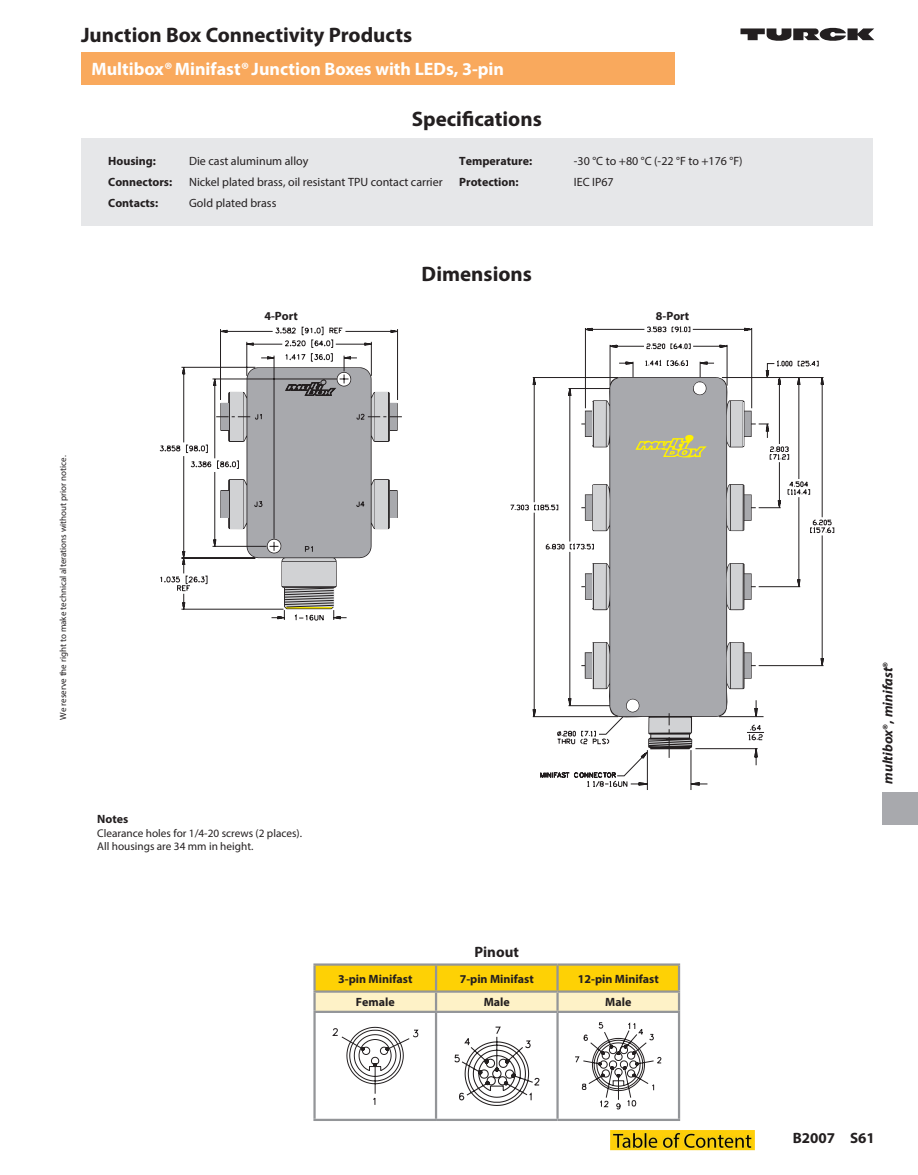
<style>
.page{position:relative;width:918px;height:1175px;background:#fff}
.page>*{position:absolute;margin:0;border:0;box-sizing:border-box;transform-origin:0 0}
.t1{font:700 21px "Myriad Pro";color:#231f20}
.Paragraph_Style10{font:700 18px "Myriad Pro";color:#fff}
.t2{font:700 15px "Myriad Pro";color:#231f20}
.t3{font:italic 700 13.95px "Myriad Pro";color:#231f20}
.Paragraph_Style13{font:700 12px "Myriad Pro";color:#231f20}
.t4{font:12px "Myriad Pro";color:#231f20}
.Paragraph_Style13-2{font:11.25px "Myriad Pro";color:#231f20}
.t5{font:9px "Myriad Pro";color:#231f20}
.s1{font-style:italic}
.s2{font-weight:600;font-style:normal}
.s3{font-style:normal}
</style>
<div class="page">
<svg style="left:160px;top:327px;width:242px;height:293px"></svg>
<svg style="left:186px;top:585px;width:5px;height:6px"></svg>
<svg style="left:511px;top:327px;width:323px;height:451px"></svg>
<svg style="left:532px;top:370px;width:278px;height:353px"></svg>
<svg style="left:586px;top:373px;width:179px;height:417px"></svg>
<div style="left:81px;top:138px;width:792px;height:87px;background:#e6e7e9"></div>
<hr style="left:313px;top:963px;width:123px;height:2px;background:#939598">
<hr style="left:313px;top:965px;width:3px;height:25px;background:#939598">
<hr style="left:436px;top:963px;width:122px;height:2px;background:#939598">
<hr style="left:558px;top:963px;width:122px;height:2px;background:#939598">
<hr style="left:313px;top:990px;width:123px;height:2px;background:#939598">
<hr style="left:313px;top:992px;width:3px;height:18px;background:#939598">
<svg style="left:315px;top:964px;width:365px;height:46px;background:#f2d65b"></svg>
<hr style="left:313px;top:1010px;width:123px;height:3px;background:#939598">
<hr style="left:313px;top:1013px;width:3px;height:105px;background:#939598">
<hr style="left:436px;top:1010px;width:122px;height:3px;background:#939598">
<hr style="left:435px;top:1013px;width:2px;height:105px;background:#939598">
<hr style="left:558px;top:1010px;width:122px;height:3px;background:#939598">
<hr style="left:556px;top:1013px;width:3px;height:105px;background:#939598">
<hr style="left:678px;top:1013px;width:2px;height:105px;background:#939598">
<hr style="left:313px;top:1118px;width:123px;height:3px;background:#939598">
<hr style="left:436px;top:1118px;width:122px;height:3px;background:#939598">
<hr style="left:558px;top:1118px;width:122px;height:3px;background:#939598">
<svg style="left:332px;top:1026px;width:87px;height:79px"></svg>
<svg style="left:454px;top:1026px;width:86px;height:80px"></svg>
<svg style="left:575px;top:1022px;width:87px;height:88px"></svg>
<div style="left:882px;top:792px;width:36px;height:32px;background:#a8a9ad"></div>
<div style="left:81px;top:52px;width:594px;height:32px;background:#f9a95d"></div>
<svg style="left:740px;top:28px;width:134px;height:12px"></svg>
<img style="left:611px;top:1130px;width:144px;height:21px">
<h1 class="t1" style="left:81px;top:21px;width:333px">Junction Box Connectivity Products</h1>
<p class="Paragraph_Style10" style="left:91px;top:57px;width:414px">Multibox<span class="s1">®</span> Minifast<span class="s1">®</span> Junction Boxes with LEDs, 3-pin</p>
<p class="t1" style="left:412px;top:106px;width:132px">Specifications</p>
<p class="Paragraph_Style13" style="left:108px;top:153px;width:49px">Housing:</p>
<p class="t4" style="left:189px;top:153px;width:121px">Die cast aluminum alloy</p>
<p class="Paragraph_Style13" style="left:459px;top:153px;width:75px">Temperature:</p>
<p class="t4" style="left:574px;top:153px;width:170px">-30 °C to +80 °C (-22 °F to +176 °F)</p>
<p class="Paragraph_Style13" style="left:108px;top:174px;width:66px">Connectors:</p>
<p class="t4" style="left:189px;top:174px;width:255px">Nickel plated brass, oil resistant TPU contact carrier</p>
<p class="Paragraph_Style13" style="left:459px;top:174px;width:61px">Protection:</p>
<p class="t4" style="left:574px;top:174px;width:41px">IEC IP67</p>
<p class="Paragraph_Style13" style="left:108px;top:195px;width:51px">Contacts:</p>
<p class="t4" style="left:189px;top:196px;width:89px">Gold plated brass</p>
<p class="t1" style="left:422px;top:260px;width:112px">Dimensions</p>
<p class="Paragraph_Style13" style="left:264px;top:308px;width:35px">4-Port</p>
<p class="Paragraph_Style13" style="left:656px;top:308px;width:35px">8-Port</p>
<p class="t5" style="left:58px;top:719px;width:265px;rotate:-90deg">We reserve the right to make technical alterations without prior notice.</p>
<p class="Paragraph_Style13" style="left:97px;top:811px;width:33px">Notes</p>
<p class="Paragraph_Style13-2" style="left:97px;top:826px;width:206px">Clearance holes for 1/4-20 screws (2 places).</p>
<p class="Paragraph_Style13-2" style="left:97px;top:839px;width:158px">All housings are 34 mm in height.</p>
<p class="t2" style="left:475px;top:941px;width:46px">Pinout</p>
<p class="Paragraph_Style13" style="left:338px;top:970px;width:76px">3-pin Minifast</p>
<p class="Paragraph_Style13" style="left:460px;top:970px;width:76px">7-pin Minifast</p>
<p class="Paragraph_Style13" style="left:578px;top:970px;width:82px">12-pin Minifast</p>
<p class="Paragraph_Style13" style="left:356px;top:994px;width:40px">Female</p>
<p class="Paragraph_Style13" style="left:484px;top:994px;width:28px">Male</p>
<p class="Paragraph_Style13" style="left:605px;top:994px;width:28px">Male</p>
<p class="t3" style="left:879px;top:783px;width:124px;rotate:-90deg">multibox<span class="s2">®</span><span class="s3">,</span> minifast<span class="s2">®</span></p>
<p class="t2" style="left:793px;top:1128px;width:84px">B2007 S61</p>
</div>
